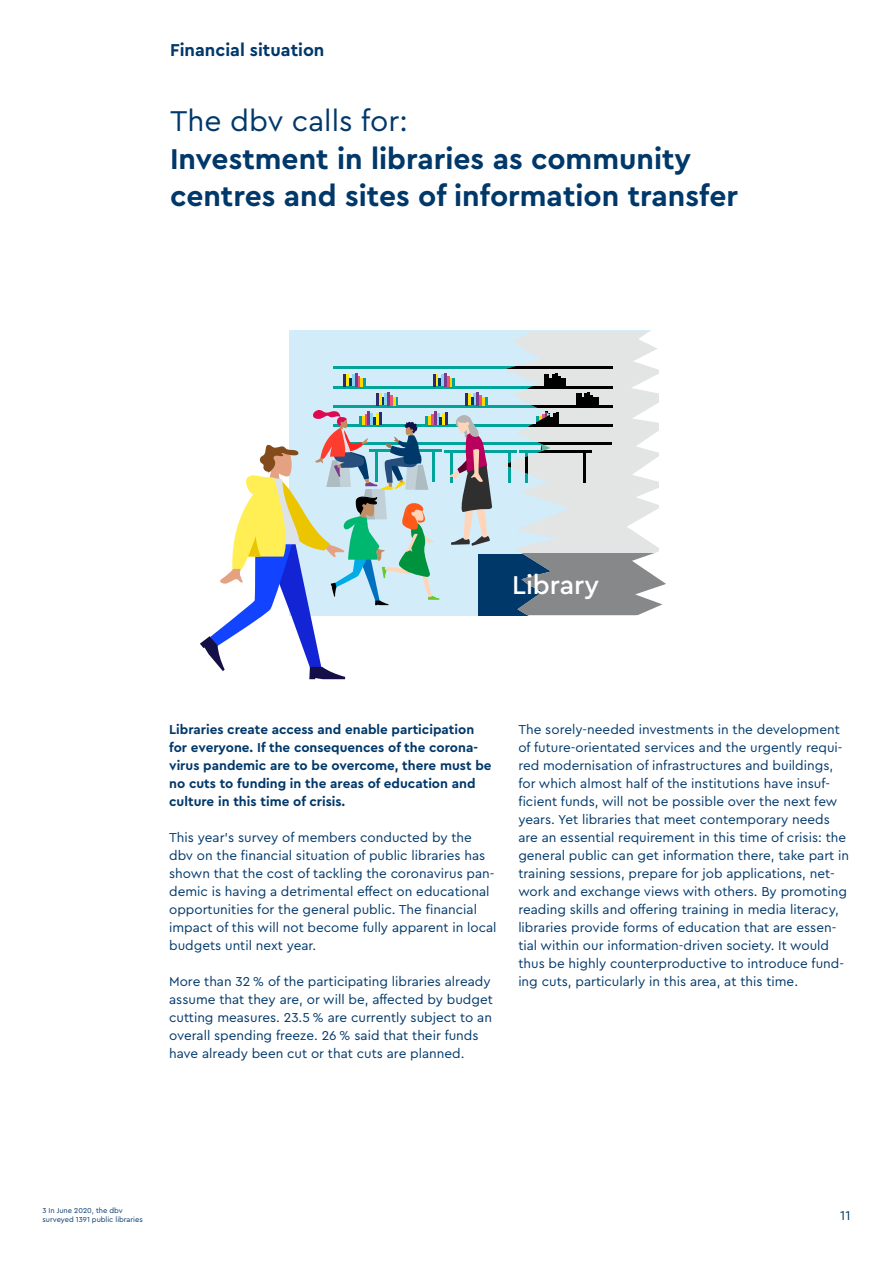
<style>
.page{position:relative;width:893px;height:1263px;background:#fff}
.page>*{position:absolute;margin:0;border:0;box-sizing:border-box;transform-origin:0 0}
.t1{font:700 30px/37.5px "Cera Pro";color:#00386a}
.t2{font:30px "Cera Pro";color:#00386a}
.t3{font:500 27px "Cera Pro";color:#fff}
.t4{font:700 18px "Cera Pro";color:#00386a}
.t5{font:13.5px/18px "Cera Pro";color:#00386a}
.t6{font:700 13.5px/18px "Cera Pro";color:#00386a}
.t7{font:7.5px/9px "Cera Pro";color:#00386a}
</style>
<div class="page">
<div style="left:289px;top:330px;width:367px;height:285px;background:#d2ecf9"></div>
<hr style="left:333px;top:367px;width:199px;height:2px;background:#00a49b">
<hr style="left:333px;top:386px;width:199px;height:3px;background:#00a49b">
<hr style="left:333px;top:405px;width:199px;height:3px;background:#00a49b">
<hr style="left:333px;top:424px;width:199px;height:3px;background:#00a49b">
<svg style="left:344px;top:373px;width:22px;height:13px"></svg>
<hr style="left:335px;top:442px;width:199px;height:2px;background:#00a49b">
<svg style="left:433px;top:373px;width:22px;height:13px"></svg>
<hr style="left:444px;top:450px;width:73px;height:3px;background:#00a49b">
<div style="left:478px;top:554px;width:179px;height:62px;background:#00386a"></div>
<svg style="left:503px;top:330px;width:163px;height:286px"></svg>
<svg style="left:200px;top:392px;width:292px;height:287px"></svg>
<h3 class="t4" style="left:170px;top:38px;width:156px">Financial situation</h3>
<h1 class="t2" style="left:170px;top:101px;width:239px">The dbv calls for:</h1>
<h1 class="t1" style="left:170px;top:138px;width:569px">Investment in libraries as community centres and sites of information transfer</h1>
<h2 class="t3" style="left:512px;top:567px;width:89px">Library</h2>
<p class="t6" style="left:169px;top:720px;width:324px">Libraries create access and enable participation for everyone. If the consequences of the corona&shy;virus pandemic are to be overcome, there must be no cuts to funding in the areas of education and culture in this time of crisis.</p>
<p class="t5" style="left:169px;top:828px;width:329px">This year’s survey of members conducted by the dbv on the financial situation of public libraries has shown that the cost of tackling the coronavirus pan&shy;demic is having a detrimental effect on educational opportunities for the general public. The financial impact of this will not become fully apparent in local budgets until next year.</p>
<p class="t5" style="left:169px;top:972px;width:325px">More than 32 % of the participating libraries already assume that they are, or will be, affected by budget cutting measures. 23.5 % are currently subject to an overall spending freeze. 26 % said that their funds have already been cut or that cuts are planned.</p>
<p class="t5" style="left:518px;top:720px;width:332px">The sorely-needed investments in the development of future-orientated services and the urgently requi&shy;red modernisation of infrastructures and buildings, for which almost half of the institutions have insuf&shy;ficient funds, will not be possible over the next few years. Yet libraries that meet contemporary needs are an essential requirement in this time of crisis: the general public can get information there, take part in training sessions, prepare for job applications, net&shy;work and exchange views with others. By promoting reading skills and offering training in media literacy, libraries provide forms of education that are essen&shy;tial within our information-driven society. It would thus be highly counterproductive to introduce fund&shy;ing cuts, particularly in this area, at this time.</p>
<p class="t7" style="left:43px;top:1205px;width:102px">3 In June 2020, the dbv surveyed 1391 public libraries</p>
<p class="t5" style="left:840px;top:1206px;width:12px">11</p>
</div>
